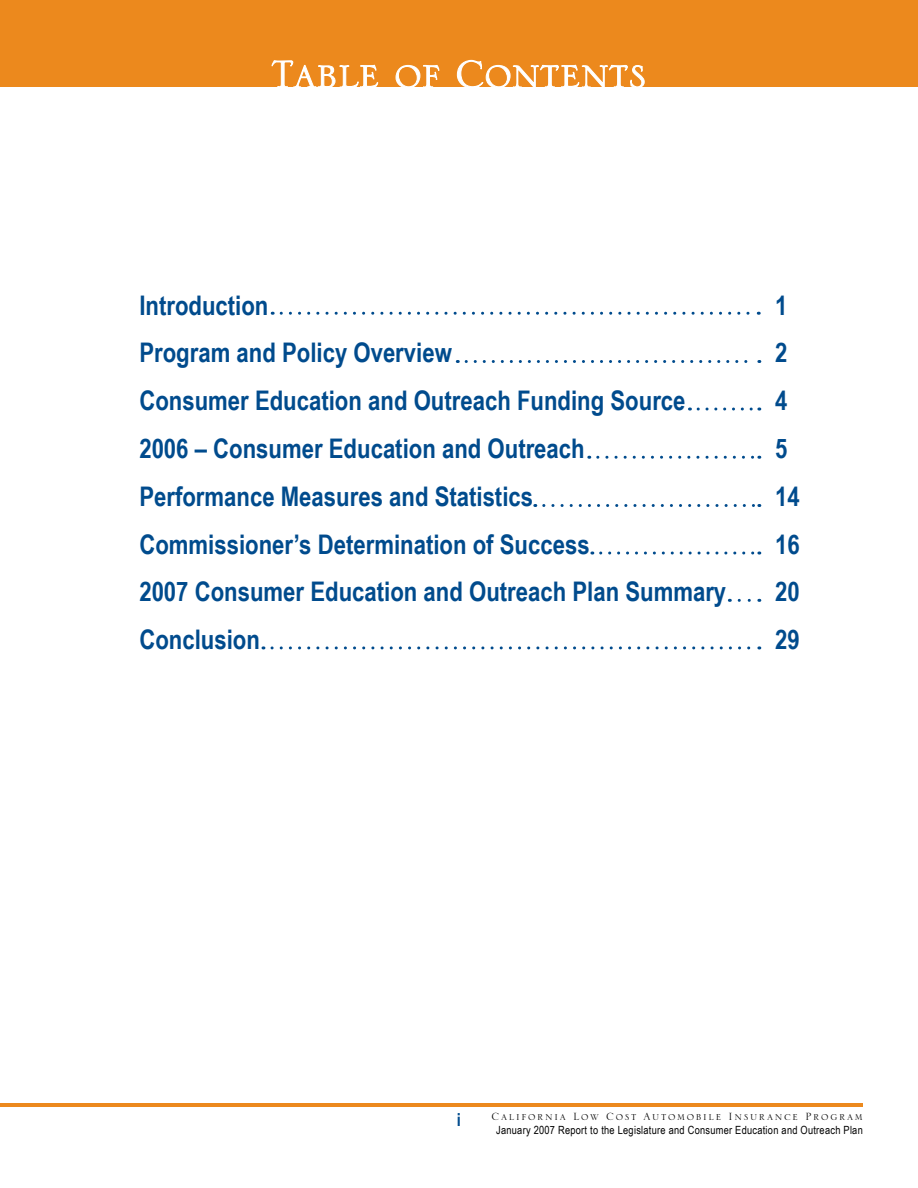
<style>
.page{position:relative;width:918px;height:1188px;background:#fff}
.page>*{position:absolute;margin:0;border:0;box-sizing:border-box;transform-origin:0 0}
.t1{font:51px "Serlio LT Std";color:#fff}
.t2{font:700 27px/47.8px "Arial Narrow";color:#004b8d}
.t3{font:700 18px "Arial Narrow";color:#004b8d}
.t4{font:13.8px "Serlio LT Std";letter-spacing:.12em;color:#000}
.t5{font:11.25px "Arial Narrow";letter-spacing:.025em;color:#000}
</style>
<div class="page">
<div style="left:0;top:0;width:918px;height:87px;background:#ec891d"></div>
<hr style="left:0;top:1103px;width:863px;height:4px;background:#ec891d">
<svg style="left:271px;top:60px;width:108px;height:27px"></svg>
<svg style="left:395px;top:64px;width:45px;height:23px"></svg>
<svg style="left:456px;top:59px;width:189px;height:28px"></svg>
<svg style="left:281px;top:312px;width:478px;height:3px"></svg>
<svg style="left:466px;top:360px;width:294px;height:3px"></svg>
<svg style="left:698px;top:408px;width:62px;height:3px"></svg>
<svg style="left:598px;top:456px;width:162px;height:3px"></svg>
<svg style="left:544px;top:504px;width:216px;height:3px"></svg>
<svg style="left:739px;top:599px;width:21px;height:3px"></svg>
<svg style="left:601px;top:552px;width:159px;height:3px"></svg>
<svg style="left:272px;top:646px;width:488px;height:3px"></svg>
<h1 class="t1" style="left:271px;top:49px;width:377px">Table of Contents</h1>
<p class="t2" style="left:139px;top:281px;width:588px">Introduction<br>Program and Policy Overview<br>Consumer Education and Outreach Funding Source 2006 – Consumer Education and Outreach Performance Measures and Statistics<br>Commissioner’s Determination of Success<br>2007 Consumer Education and Outreach Plan Summary Conclusion</p>
<p class="t2" style="left:775px;top:281px;width:26px">1<br>2<br>4<br>5<br>14<br>16<br>20<br>29</p>
<p class="t3" style="left:457px;top:1109px;width:6px">i</p>
<p class="t4" style="left:492px;top:1110px;width:373px">California Low Cost Automobile Insurance Program</p>
<p class="t5" style="left:496px;top:1124px;width:368px">January 2007 Report to the Legislature and Consumer Education and Outreach Plan</p>
</div>
